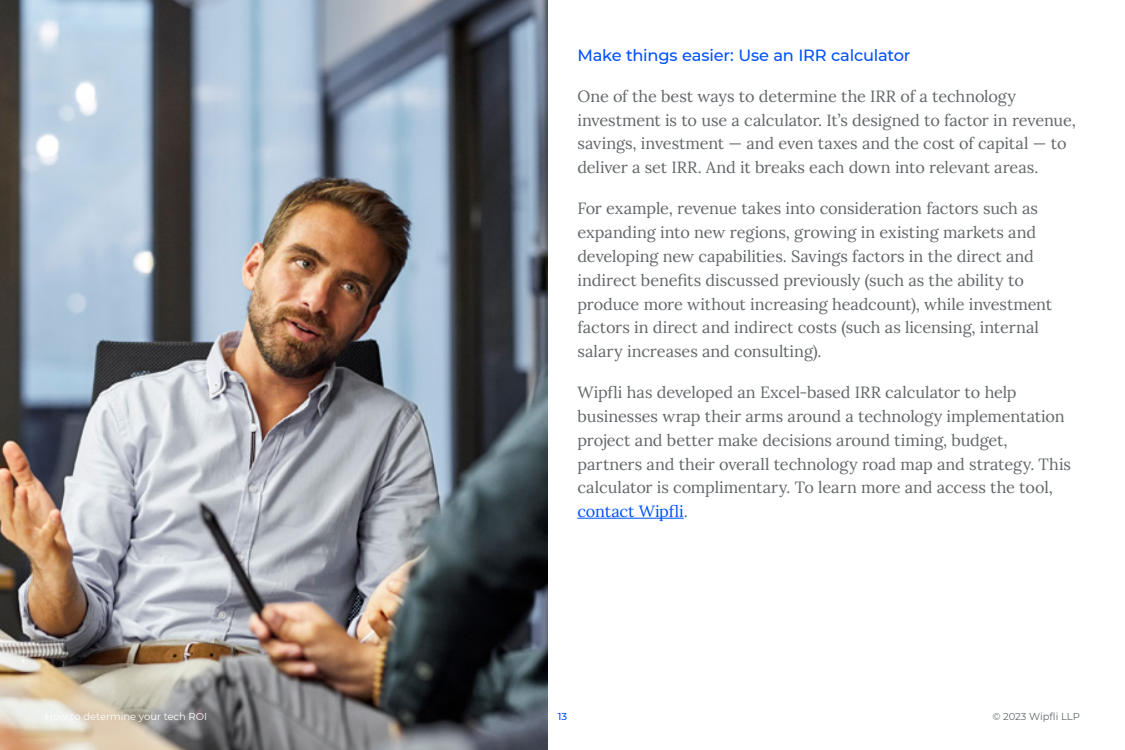
<style>
.page{position:relative;width:1125px;height:750px;background:#fff}
.page>*{position:absolute;margin:0;border:0;box-sizing:border-box;transform-origin:0 0}
.t1{font:16.25px/23.8px "Lora";letter-spacing:-.005em;color:#62666a}
.t2{font:500 16.25px "Montserrat";letter-spacing:-.01em;color:#0051ff}
.t3{font:10px "Montserrat";color:#fff}
.t4{font:10px "Montserrat";color:#62666a}
.t5{font:500 10px "Montserrat";color:#0051ff}
.s1{color:#0051ff}
</style>
<div class="page">
<img style="left:0;top:0;width:548px;height:750px">
<hr style="left:578px;top:518px;width:106px;height:1px;background:#0051ff">
<p class="t2" style="left:578px;top:44px;width:335px">Make things easier: Use an IRR calculator</p>
<p class="t1" style="left:578px;top:83px;width:500px">One of the best ways to determine the IRR of a technology investment is to use a calculator. It’s designed to factor in revenue, savings, investment — and even taxes and the cost of capital — to deliver a set IRR. And it breaks each down into relevant areas.</p>
<p class="t1" style="left:578px;top:196px;width:476px">For example, revenue takes into consideration factors such as expanding into new regions, growing in existing markets and developing new capabilities. Savings factors in the direct and indirect benefits discussed previously (such as the ability to produce more without increasing headcount), while investment factors in direct and indirect costs (such as licensing, internal salary increases and consulting).</p>
<p class="t1" style="left:578px;top:380px;width:495px">Wipfli has developed an Excel-based IRR calculator to help businesses wrap their arms around a technology implementation project and better make decisions around timing, budget, partners and their overall technology road map and strategy. This calculator is complimentary. To learn more and access the tool, <span class="s1">contact Wipfli</span>.</p>
<p class="t3" style="left:45px;top:709px;width:164px">How to determine your tech ROI</p>
<p class="t5" style="left:558px;top:709px;width:11px">13</p>
<p class="t4" style="left:992px;top:709px;width:89px">© 2023 Wipfli LLP</p>
</div>
